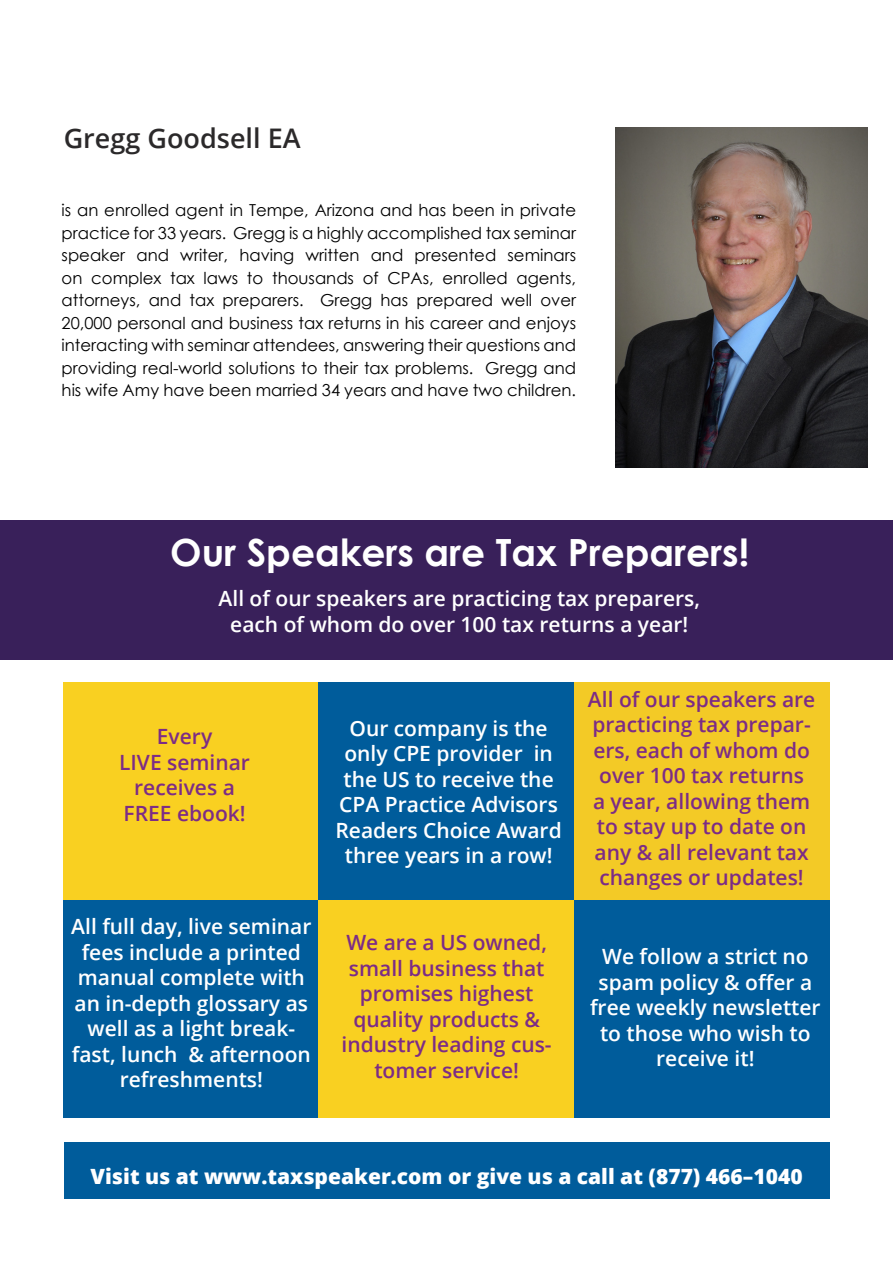
<style>
.page{position:relative;width:893px;height:1263px;background:#fff}
.page>*{position:absolute;margin:0;border:0;box-sizing:border-box;transform-origin:0 0}
.t1{font:700 37.5px "Century Gothic";color:#fff}
.t2{font:600 27px "Open Sans";color:#2b292a}
.t3{font:600 21px/25.5px "Open Sans";color:#fff;text-align:center}
.t4{font:600 21px/25.5px "Open Sans";color:#7c2c86;text-align:center}
.t5{font:800 21px "Open Sans";color:#fff}
.t6{font:16.5px/22.5px "Century Gothic";color:#000;text-align:justify}
</style>
<div class="page">
<div style="left:64px;top:682px;width:255px;height:218px;background:#f9d021"></div>
<div style="left:64px;top:900px;width:255px;height:218px;background:#005c9b"></div>
<div style="left:319px;top:682px;width:255px;height:218px;background:#005c9b"></div>
<div style="left:319px;top:900px;width:255px;height:218px;background:#f9d021"></div>
<div style="left:574px;top:682px;width:255px;height:218px;background:#f3ca26"></div>
<div style="left:574px;top:900px;width:255px;height:218px;background:#005c9b"></div>
<div style="left:0;top:520px;width:893px;height:139px;background:#39205a"></div>
<img style="left:615px;top:127px;width:252px;height:341px">
<div style="left:64px;top:1142px;width:765px;height:57px;background:#005c9b"></div>
<p class="t2" style="left:64px;top:120px;width:238px">Gregg Goodsell EA</p>
<p class="t6" style="left:62px;top:199px;width:516px">is an enrolled agent in Tempe, Arizona and has been in private practice for 33 years. Gregg is a highly accomplished tax seminar speaker and writer, having written and presented seminars on complex tax laws to thousands of CPAs, enrolled agents, attorneys, and tax preparers. Gregg has prepared well over 20,000 personal and business tax returns in his career and enjoys interacting with seminar attendees, answering their questions and providing real-world solutions to their tax problems. Gregg and his wife Amy have been married 34 years and have two children.</p>
<p class="t1" style="left:170px;top:524px;width:581px">Our Speakers are Tax Preparers!</p>
<p class="t3" style="left:219px;top:585px;width:483px">All of our speakers are practicing tax preparers, each of whom do over 100 tax returns a year!</p>
<p class="t4" style="left:157px;top:723px;width:57px">Every</p>
<p class="t4" style="left:119px;top:749px;width:132px">LIVE seminar receives a</p>
<p class="t4" style="left:124px;top:800px;width:124px">FREE ebook!</p>
<p class="t3" style="left:71px;top:913px;width:242px">All full day, live seminar fees include a printed manual complete with an in-depth glossary as well as a light break&shy;fast, lunch &amp; afternoon refreshments!</p>
<p class="t3" style="left:335px;top:715px;width:228px">Our company is the only CPE provider in the US to receive the<br>CPA Practice Advisors<br>Readers Choice Award three years in a row!</p>
<p class="t4" style="left:342px;top:929px;width:212px">We are a US owned, small business that promises highest quality products &amp; industry leading cus&shy;tomer service!</p>
<p class="t4" style="left:588px;top:686px;width:229px">All of our speakers are practicing tax prepar&shy;ers, each of whom do over 100 tax returns<br>a year, allowing them to stay up to date on any &amp; all relevant tax changes or updates!</p>
<p class="t3" style="left:590px;top:943px;width:232px">We follow a strict no spam policy &amp; offer a free weekly newsletter to those who wish to receive it!</p>
<p class="t5" style="left:91px;top:1160px;width:713px">Visit us at www.taxspeaker.com or give us a call at (877) 466–1040</p>
</div>
